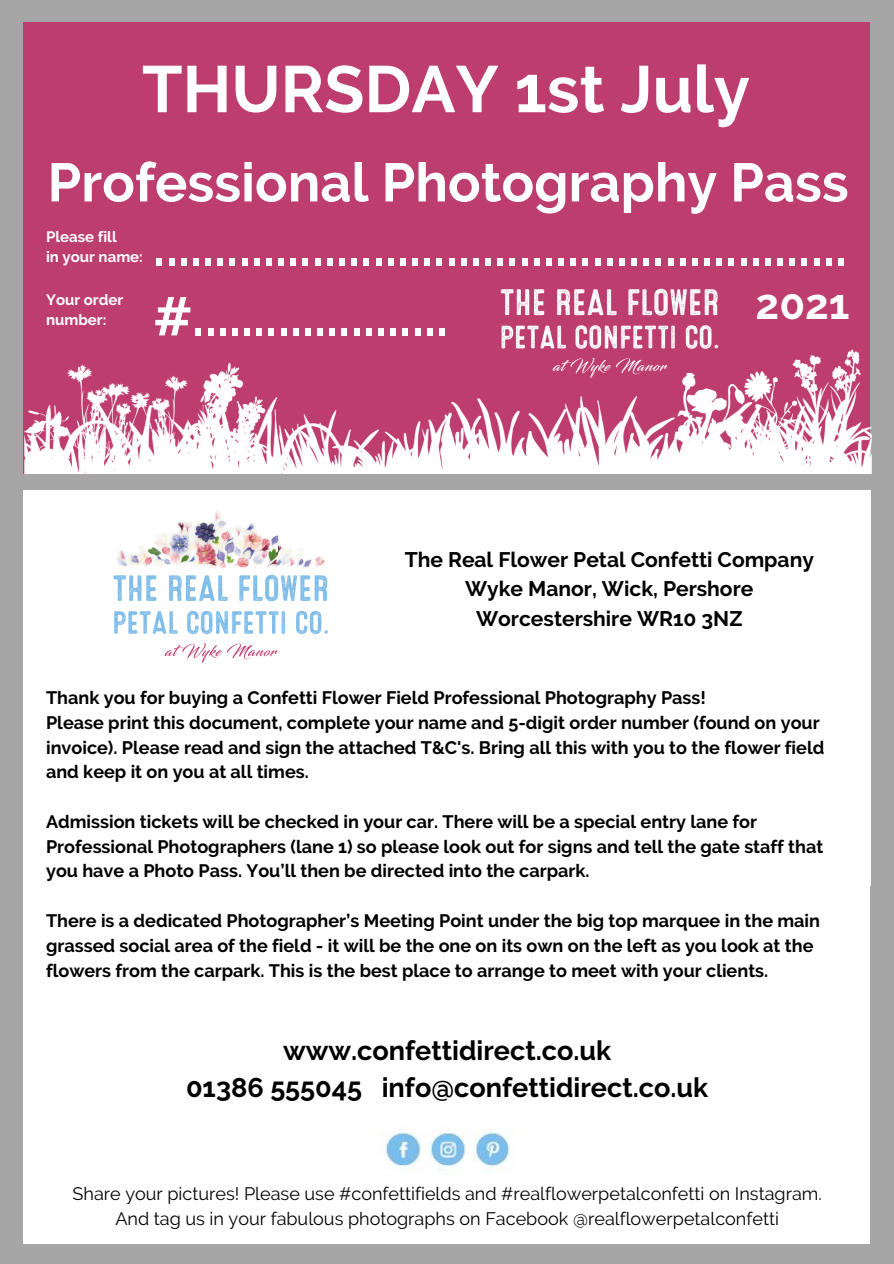
<style>
.page{position:relative;width:894px;height:1264px;background:#fff}
.page>*{position:absolute;margin:0;border:0;box-sizing:border-box;transform-origin:0 0}
.t1{font:700 65.55px "Raleway";color:#fff}
.t2{font:700 54px "Raleway";color:#fff}
.t3{font:700 42px "Raleway";color:#fff}
.t4{font:700 27px "Raleway";color:#000}
.t5{font:700 21px "Raleway";color:#000}
.t6{font:700 18px/24.8px "Raleway";color:#000}
.t7{font:18px "Raleway";color:#000}
.t8{font:700 15px "Raleway";color:#fff}
</style>
<div class="page">
<div style="left:0;top:0;width:893px;height:1263px;background:#a6a6a6"></div>
<div style="left:24px;top:22px;width:845px;height:451px;background:#bd3d6e"></div>
<div style="left:24px;top:490px;width:847px;height:395px;background:#fff"></div>
<div style="left:24px;top:866px;width:845px;height:377px;background:#fff"></div>
<img style="left:24px;top:324px;width:847px;height:149px">
<img style="left:498px;top:288px;width:221px;height:97px">
<img style="left:113px;top:511px;width:215px;height:152px">
<img style="left:385px;top:1127px;width:125px;height:47px">
<p class="t1" style="left:142px;top:51px;width:609px">THURSDAY 1st July</p>
<p class="t2" style="left:48px;top:151px;width:802px">Professional Photography Pass</p>
<p class="t8" style="left:46px;top:228px;width:72px">Please fill</p>
<p class="t8" style="left:46px;top:248px;width:98px">in your name:</p>
<p class="t8" style="left:46px;top:291px;width:79px">Your order</p>
<p class="t8" style="left:46px;top:311px;width:62px">number:</p>
<p class="t2" style="left:153px;top:215px;width:695px">.........................................................</p>
<p class="t2" style="left:153px;top:285px;width:296px">#.....................</p>
<p class="t3" style="left:755px;top:280px;width:95px">2021</p>
<p class="t5" style="left:404px;top:547px;width:410px">The Real Flower Petal Confetti Company</p>
<p class="t5" style="left:465px;top:576px;width:290px">Wyke Manor, Wick, Pershore</p>
<p class="t5" style="left:476px;top:606px;width:268px">Worcestershire WR10 3NZ</p>
<p class="t6" style="left:46px;top:685px;width:661px">Thank you for buying a Confetti Flower Field Professional Photography Pass!</p>
<p class="t6" style="left:46px;top:710px;width:779px">Please print this document, complete your name and 5-digit order number (found on your invoice). Please read and sign the attached T&amp;C's. Bring all this with you to the flower field and keep it on you at all times.</p>
<p class="t6" style="left:46px;top:809px;width:778px">Admission tickets will be checked in your car. There will be a special entry lane for<br>Professional Photographers (lane 1) so please look out for signs and tell the gate staff that you have a Photo Pass. You’ll then be directed into the carpark.</p>
<p class="t6" style="left:46px;top:908px;width:775px">There is a dedicated Photographer’s Meeting Point under the big top marquee in the main grassed social area of the field - it will be the one on its own on the left as you look at the flowers from the carpark. This is the best place to arrange to meet with your clients.</p>
<p class="t4" style="left:283px;top:1034px;width:330px">www.confettidirect.co.uk</p>
<p class="t4" style="left:186px;top:1071px;width:523px">01386 555045 info@confettidirect.co.uk</p>
<p class="t7" style="left:73px;top:1183px;width:750px">Share your pictures! Please use #confettifields and #realflowerpetalconfetti on Instagram.</p>
<p class="t7" style="left:115px;top:1208px;width:665px">And tag us in your fabulous photographs on Facebook @realflowerpetalconfetti</p>
</div>
